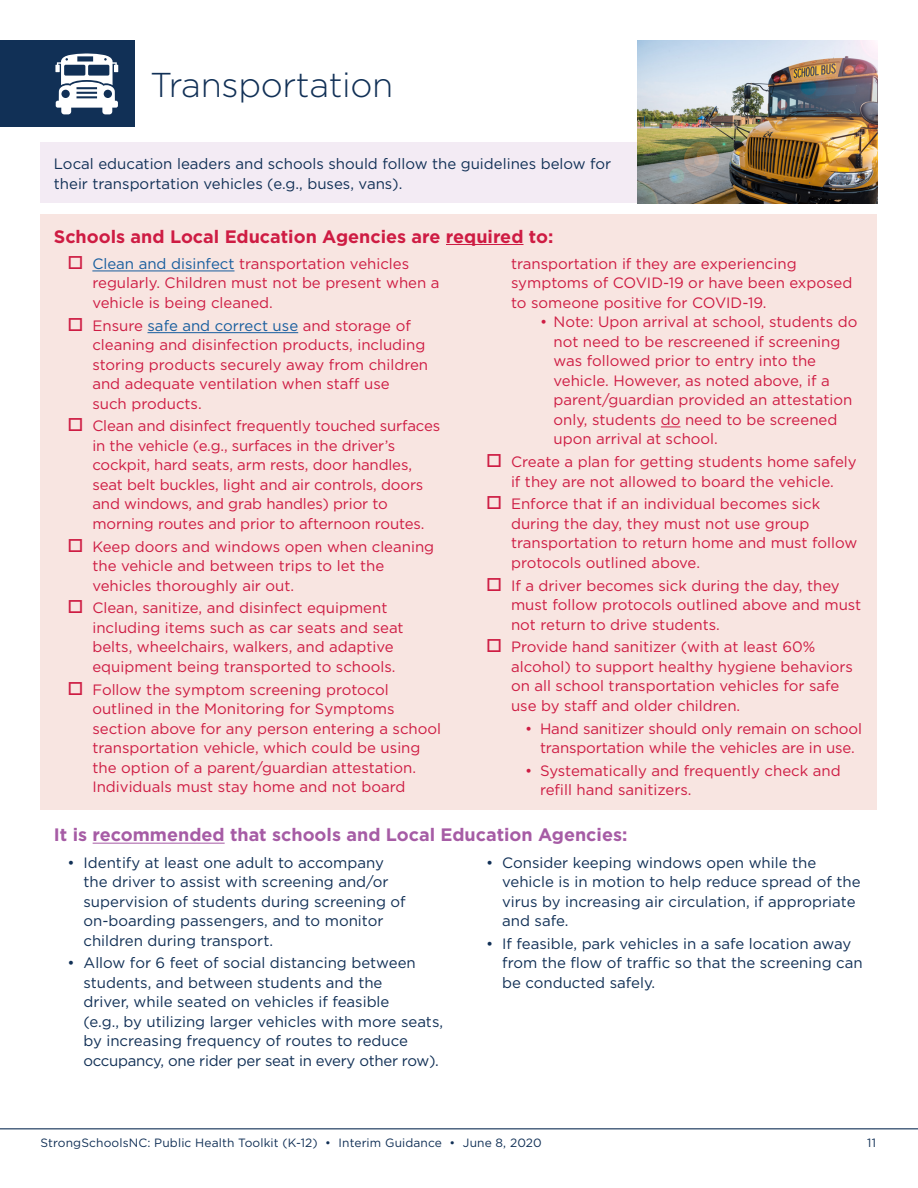
<style>
.page{position:relative;width:918px;height:1188px;background:#fff}
.page>*{position:absolute;margin:0;border:0;box-sizing:border-box;transform-origin:0 0}
.t1{font:300 34.5px "Gotham";letter-spacing:-.01em;color:#113056}
.t2{font:700 18px "Gotham";color:#a65ca5}
.t3{font:700 18px "Gotham";color:#ce1c43}
.t4{font:15px/19.5px "Gotham";color:#ce1c43}
.t5{font:15px/19.5px "Gotham";color:#113056}
.t6{font:12px "Gotham";letter-spacing:.01em;color:#113056}
.s1{color:#175d9e}
</style>
<div class="page">
<hr style="left:0;top:1128px;width:918px;height:1px;background:#113056">
<div style="left:40px;top:215px;width:838px;height:595px;background:#f8e5e1"></div>
<div style="left:40px;top:142px;width:838px;height:61px;background:#f3ebf4"></div>
<hr style="left:446px;top:244px;width:78px;height:1px;background:#ce1c43">
<hr style="left:92px;top:271px;width:143px;height:1px;background:#175d9e">
<hr style="left:148px;top:332px;width:150px;height:1px;background:#175d9e">
<svg style="left:661px;top:427px;width:20px;height:1px"></svg>
<hr style="left:93px;top:843px;width:132px;height:1px;background:#a65ca5">
<div style="left:0;top:40px;width:134px;height:87px;background:#113056"></div>
<div style="left:56px;top:101px;width:62px;height:7px;background:#fff;border-radius:2px"></div>
<div style="left:61px;top:101px;width:10px;height:13px;background:#fff;border-radius:3px"></div>
<div style="left:102px;top:101px;width:10px;height:13px;background:#fff;border-radius:3px"></div>
<svg style="left:55px;top:53px;width:63px;height:51px"></svg>
<img style="left:637px;top:40px;width:241px;height:163px">
<h1 class="t1" style="left:150px;top:66px;width:245px">Transportation</h1>
<p class="t5" style="left:54px;top:154px;width:559px">Local education leaders and schools should follow the guidelines below for their transportation vehicles (e g , buses, vans)</p>
<p class="t3" style="left:54px;top:224px;width:501px">Schools and Local Education Agencies are required to:</p>
<p class="t4" style="left:92px;top:254px;width:349px;text-indent:-25px">□ <span class="s1">Clean and disinfect</span> transportation vehicles regularly Children must not be present when a vehicle is being cleaned</p>
<p class="t4" style="left:92px;top:315px;width:337px;text-indent:-25px">□ Ensure <span class="s1">safe and correct use</span> and storage of cleaning and disinfection products, including storing products securely away from children and adequate ventilation when staf use<br>such products</p>
<p class="t4" style="left:92px;top:416px;width:349px;text-indent:-25px">□ Clean and disinfect frequently touched surfaces in the vehicle (e g , surfaces in the driver’s cockpit, hard seats, arm rests, door handles, seat belt buckles, light and air controls, doors and windows, and grab handles) prior to morning routes and prior to afternoon routes</p>
<p class="t4" style="left:92px;top:536px;width:343px;text-indent:-25px">□ Keep doors and windows open when cleaning the vehicle and between trips to let the vehicles thoroughly air out</p>
<p class="t4" style="left:92px;top:598px;width:313px;text-indent:-25px">□ Clean, sanitize, and disinfect equipment including items such as car seats and seat belts, wheelchairs, walkers, and adaptive equipment being transported to schools</p>
<p class="t4" style="left:92px;top:679px;width:350px;text-indent:-25px">□ Follow the symptom screening protocol outlined in the Monitoring for Symptoms section above for any person entering a school transportation vehicle, which could be using the option of a parent/guardian attestation Individuals must stay home and not board</p>
<p class="t4" style="left:511px;top:254px;width:343px">transportation if they are experiencing symptoms of COVID-19 or have been exposed to someone positive for COVID-19</p>
<p class="t4" style="left:554px;top:312px;width:306px;text-indent:-14px">• Note: Upon arrival at school, students do not need to be rescreened if screening was followed prior to entry into the vehicle However, as noted above, if a parent/guardian provided an attestation only, students do need to be screened upon arrival at school</p>
<p class="t4" style="left:486px;top:452px;width:372px;text-align:center">□ Create a plan for getting students home safely if they are not allowed to board the vehicle</p>
<p class="t4" style="left:511px;top:494px;width:348px;text-indent:-25px">□ Enforce that if an individual becomes sick during the day, they must not use group transportation to return home and must follow protocols outlined above</p>
<p class="t4" style="left:511px;top:575px;width:352px;text-indent:-25px">□ If a driver becomes sick during the day, they must follow protocols outlined above and must not return to drive students</p>
<p class="t4" style="left:511px;top:637px;width:344px;text-indent:-25px">□ Provide hand sanitizer (with at least 60% alcohol) to support healthy hygiene behaviors on all school transportation vehicles for safe use by staf and older children</p>
<p class="t4" style="left:525px;top:718px;width:338px;text-align:center">• Hand sanitizer should only remain on school transportation while the vehicles are in use</p>
<p class="t4" style="left:540px;top:761px;width:302px;text-indent:-15px">• Systematically and frequently check and refll hand sanitizers</p>
<p class="t2" style="left:54px;top:823px;width:575px">It is recommended that schools and Local Education Agencies:</p>
<p class="t5" style="left:84px;top:852px;width:324px;text-indent:-16px">• Identify at least one adult to accompany the driver to assist with screening and/or supervision of students during screening of on-boarding passengers, and to monitor children during transport</p>
<p class="t5" style="left:84px;top:953px;width:361px;text-indent:-16px">• Allow for 6 feet of social distancing between students, and between students and the<br>driver, while seated on vehicles if feasible<br>(e g , by utilizing larger vehicles with more seats, by increasing frequency of routes to reduce occupancy, one rider per seat in every other row)</p>
<p class="t5" style="left:502px;top:852px;width:360px;text-indent:-16px">• Consider keeping windows open while the vehicle is in motion to help reduce spread of the virus by increasing air circulation, if appropriate and safe</p>
<p class="t5" style="left:502px;top:933px;width:362px;text-indent:-16px">• If feasible, park vehicles in a safe location away from the fow of trafc so that the screening can be conducted safely</p>
<p class="t6" style="left:40px;top:1135px;width:503px">StrongSchoolsNC: Public Health Toolkit (K-12) • Interim Guidance • June 8, 2020</p>
<p class="t6" style="left:867px;top:1135px;width:10px">11</p>
</div>
